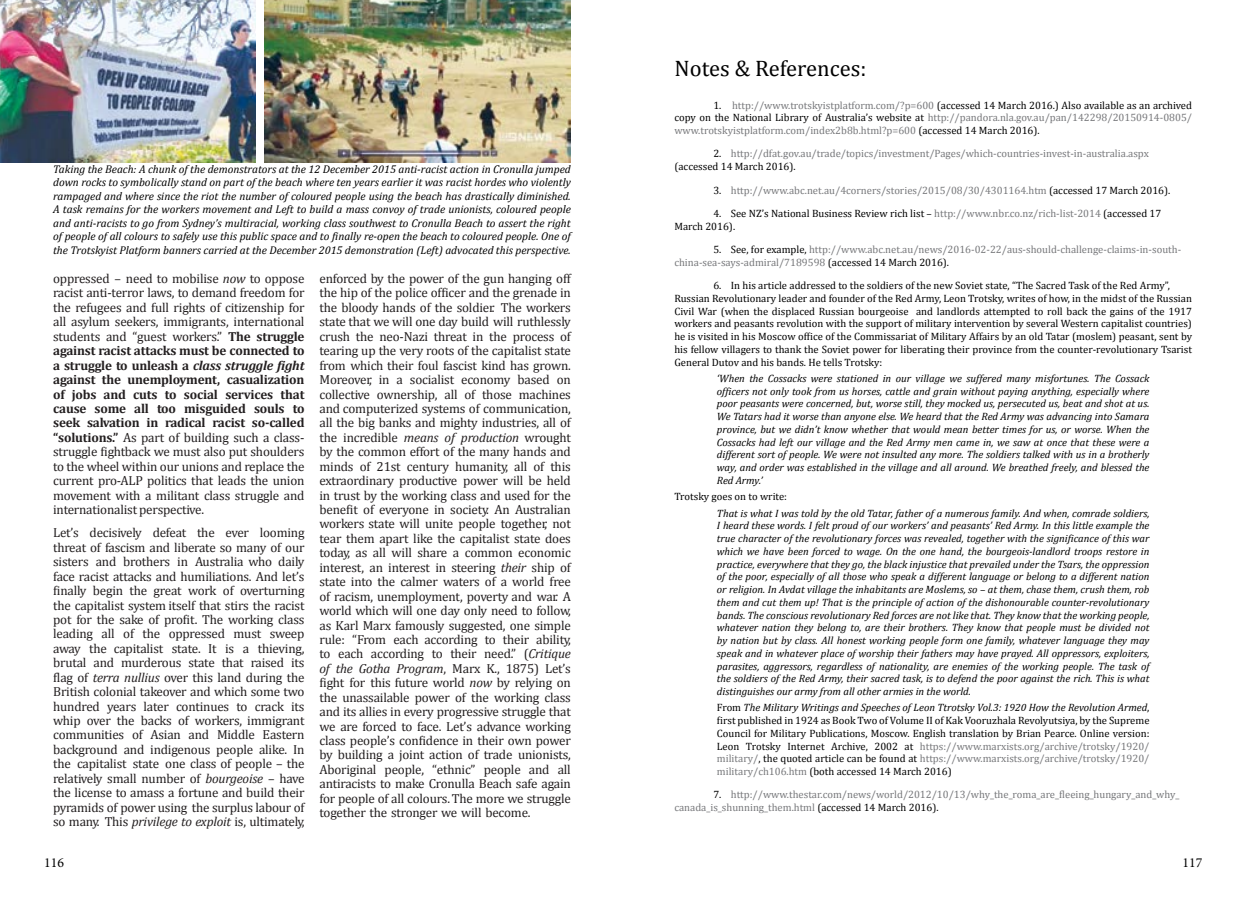
<style>
.page{position:relative;width:1241px;height:900px;background:#fff}
.page>*{position:absolute;margin:0;border:0;box-sizing:border-box;transform-origin:0 0}
.t1{font:22.5px "Cambria";color:#000}
.t2{font:13.75px "Minion Pro";color:#000}
.t3{font:13.12px/14.5px "Cambria";letter-spacing:-.015em;color:#231f20;text-align:justify}
.t4{font:italic 11.25px/13.5px "Cambria";color:#000;text-align:justify}
.t5{font:italic 10.62px/12.8px "Cambria";color:#000;text-align:justify}
.t6{font:10.62px/12.8px "Cambria";color:#000}
.t7{font:10.62px/12.8px "Cambria";color:#77787b}
.s1{font-style:italic}
.s2{font-weight:700}
.s3{font-weight:700;font-style:italic}
.s4{color:#000}
.s5{color:#77787b}
</style>
<div class="page">
<img style="left:264px;top:0;width:306px;height:163px">
<img style="left:0;top:0;width:255px;height:163px">
<p class="t4" style="left:53px;top:162px;width:519px">Taking the Beach: A chunk of the demonstrators at the 12 December 2015 anti-racist action in Cronulla jumped down rocks to symbolically stand on part of the beach where ten years earlier it was racist hordes who violently rampaged and where since the riot the number of coloured people using the beach has drastically diminished.<br>A task remains for the workers movement and Left to build a mass convoy of trade unionists, coloured people and anti-racists to go from Sydney’s multiracial, working class southwest to Cronulla Beach to assert the right of people of all colours to safely use this public space and to finally re-open the beach to coloured people. One of the Trotskyist Platform banners carried at the December 2015 demonstration (Left) advocated this perspective.</p>
<p class="t3" style="left:53px;top:271px;width:253px">oppressed – need to mobilise <span class="s1">now</span> to oppose racist anti-terror laws, to demand freedom for the refugees and full rights of citizenship for all asylum seekers, immigrants, international students and “guest workers.” <span class="s2">The struggle against racist attacks must be connected to a struggle to unleash a</span> <span class="s3">class struggle fight </span><span class="s2">against the unemployment, casualization of jobs and cuts to social services that cause some all too misguided souls to seek salvation in radical racist so-called “solutions.”</span> As part of building such a class&shy;struggle fightback we must also put shoulders to the wheel within our unions and replace the current pro-ALP politics that leads the union movement with a militant class struggle and internationalist perspective.</p>
<p class="t3" style="left:53px;top:526px;width:253px">Let’s decisively defeat the ever looming threat of fascism and liberate so many of our sisters and brothers in Australia who daily face racist attacks and humiliations. And let’s finally begin the great work of overturning the capitalist system itself that stirs the racist pot for the sake of profit. The working class leading all of the oppressed must sweep away the capitalist state. It is a thieving, brutal and murderous state that raised its flag of <span class="s1">terra nullius</span> over this land during the British colonial takeover and which some two hundred years later continues to crack its whip over the backs of workers, immigrant communities of Asian and Middle Eastern background and indigenous people alike. In the capitalist state one class of people – the relatively small number of <span class="s1">bourgeoise</span> – have the license to amass a fortune and build their pyramids of power using the surplus labour of so many. This <span class="s1">privilege to exploit</span> is, ultimately,</p>
<p class="t2" style="left:44px;top:853px;width:21px">116</p>
<p class="t3" style="left:319px;top:271px;width:253px">enforced by the power of the gun hanging off the hip of the police officer and the grenade in the bloody hands of the soldier. The workers state that we will one day build will ruthlessly crush the neo-Nazi threat in the process of tearing up the very roots of the capitalist state from which their foul fascist kind has grown.<br>Moreover, in a socialist economy based on collective ownership, all of those machines and computerized systems of communication, all the big banks and mighty industries, all of the incredible <span class="s1">means of production</span> wrought by the common effort of the many hands and minds of 21st century humanity, all of this extraordinary productive power will be held in trust by the working class and used for the benefit of everyone in society. An Australian workers state will unite people together, not tear them apart like the capitalist state does today, as all will share a common economic interest, an interest in steering <span class="s1">their</span> ship of state into the calmer waters of a world free of racism, unemployment, poverty and war. A world which will one day only need to follow, as Karl Marx famously suggested, one simple rule: “From each according to their ability, to each according to their need.” (<span class="s1">Critique of the Gotha Program</span>, Marx K., 1875) Let’s fight for this future world <span class="s1">now</span> by relying on the unassailable power of the working class and its allies in every progressive struggle that we are forced to face. Let’s advance working class people’s confidence in their own power by building a joint action of trade unionists, Aboriginal people, “ethnic” people and all antiracists to make Cronulla Beach safe again for people of all colours.The more we struggle together the stronger we will become.</p>
<h1 class="t1" style="left:674px;top:55px;width:193px">Notes &amp; References:</h1>
<p class="t7" style="left:674px;top:99px;width:519px;text-align:justify;text-indent:39px"><span class="s4">1.</span> http://www.trotskyistplatform.com/?p=600 <span class="s4">(accessed 14 March 2016.) Also available as an archived copy on the National Library of Australia’s website at</span> http://pandora.nla.gov.au/pan/142298/20150914-0805/ www.trotskyistplatform.com/index2b8b.html?p=600 <span class="s4">(accessed 14 March 2016).</span></p>
<p class="t7" style="left:674px;top:147px;width:476px;text-indent:39px"><span class="s4">2.</span> http://dfat.gov.au/trade/topics/investment/Pages/which-countries-invest-in-australia.aspx <span class="s4">(accessed 14 March 2016).</span></p>
<p class="t7" style="left:713px;top:184px;width:458px"><span class="s4">3.</span> http://www.abc.net.au/4corners/stories/2015/08/30/4301164.htm <span class="s4">(accessed 17 March 2016).</span></p>
<p class="t6" style="left:674px;top:207px;width:488px;text-indent:39px">4. See NZ’s National Business Review rich list – <span class="s5">http://www.nbr.co.nz/rich-list-2014</span> (accessed 17<br>March 2016).</p>
<p class="t7" style="left:674px;top:243px;width:508px;text-indent:39px"><span class="s4">5. See, for example,</span> http://www.abc.net.au/news/2016-02-22/aus-should-challenge-claims-in-south&shy;china-sea-says-admiral/7189598 <span class="s4">(accessed 14 March 2016).</span></p>
<p class="t6" style="left:674px;top:279px;width:519px;text-indent:39px">6. In his article addressed to the soldiers of the new Soviet state, “The Sacred Task of the Red Army”, Russian Revolutionary leader and founder of the Red Army, Leon Trotsky, writes of how, in the midst of the Russian Civil War (when the displaced Russian bourgeoise and landlords attempted to roll back the gains of the 1917 workers and peasants revolution with the support of military intervention by several Western capitalist countries) he is visited in his Moscow office of the Commissariat of Military Affairs by an old Tatar (moslem) peasant, sent by his fellow villagers to thank the Soviet power for liberating their province from the counter-revolutionary Tsarist General Dutov and his bands. He tells Trotsky:</p>
<p class="t5" style="left:716px;top:372px;width:434px">‘When the Cossacks were stationed in our village we suffered many misfortunes. The Cossack officers not only took from us horses, cattle and grain without paying anything, especially where poor peasants were concerned, but, worse still, they mocked us, persecuted us, beat and shot at us.<br>We Tatars had it worse than anyone else. We heard that the Red Army was advancing into Samara province, but we didn’t know whether that would mean better times for us, or worse. When the Cossacks had left our village and the Red Army men came in, we saw at once that these were a different sort of people. We were not insulted any more. The soldiers talked with us in a brotherly way, and order was established in the village and all around. We breathed freely, and blessed the Red Army.’</p>
<p class="t6" style="left:674px;top:490px;width:114px">Trotsky goes on to write:</p>
<p class="t5" style="left:716px;top:506px;width:434px">That is what I was told by the old Tatar, father of a numerous family. And when, comrade soldiers, I heard these words. I felt proud of our workers’ and peasants’ Red Army. In this little example the true character of the revolutionary forces was revealed, together with the significance of this war which we have been forced to wage. On the one hand, the bourgeois-landlord troops restore in practice, everywhere that they go, the black injustice that prevailed under the Tsars, the oppression of the poor, especially of all those who speak a different language or belong to a different nation or religion. In Avdat village the inhabitants are Moslems, so – at them, chase them, crush them, rob them and cut them up! That is the principle of action of the dishonourable counter-revolutionary bands. The conscious revolutionary Red forces are not like that. They know that the working people, whatever nation they belong to, are their brothers. They know that people must be divided not by nation but by class. All honest working people form one family, whatever language they may speak and in whatever place of worship their fathers may have prayed. All oppressors, exploiters, parasites, aggressors, regardless of nationality, are enemies of the working people. The task of the soldiers of the Red Army, their sacred task, is to defend the poor against the rich. This is what distinguishes our army from all other armies in the world.</p>
<p class="t6" style="left:716px;top:701px;width:434px;text-align:justify">From <span class="s1">The Military Writings and Speeches of Leon Ttrotsky Vol.3: 1920 How the Revolution Armed</span>, first published in 1924 as Book Two of Volume II of Kak Vooruzhala Revolyutsiya, by the Supreme Council for Military Publications, Moscow. English translation by Brian Pearce. Online version:<br>Leon Trotsky Internet Archive, 2002 at <span class="s5">https://www.marxists.org/archive/trotsky/1920/ military/</span>, the quoted article can be found at <span class="s5">https://www.marxists.org/archive/trotsky/1920/ military/ch106.htm</span> (both accessed 14 March 2016)</p>
<p class="t7" style="left:674px;top:788px;width:506px;text-indent:39px"><span class="s4">7.</span> http://www.thestar.com/news/world/2012/10/13/why_the_roma_are_fleeing_hungary_and_why_ canada_is_shunning_them.html <span class="s4">(accessed 14 March 2016).</span></p>
<p class="t2" style="left:1182px;top:853px;width:21px">117</p>
</div>
